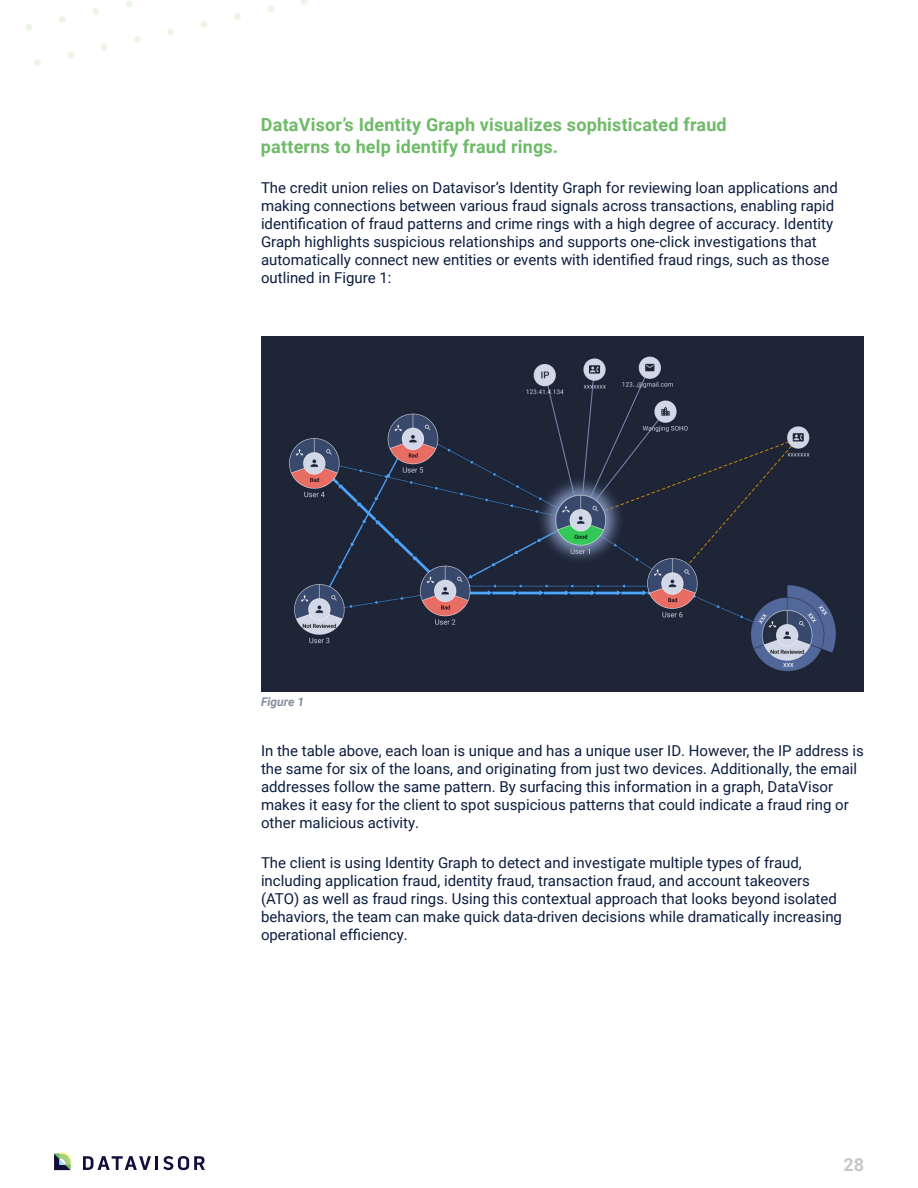
<style>
.page{position:relative;width:918px;height:1188px;background:#fff}
.page>*{position:absolute;margin:0;border:0;box-sizing:border-box;transform-origin:0 0}
.t1{font:700 18px/21.6px "Roboto";letter-spacing:.01em;color:#6fba68}
.t2{font:700 18px "Roboto";color:#c7c8ca}
.t3{font:15px/18px "Roboto";color:#0b1d3f}
.t4{font:italic 700 12px "Roboto";color:#858e9f}
</style>
<div class="page">
<svg style="left:83px;top:1156px;width:68px;height:14px"></svg>
<hr style="left:155px;top:1156px;width:3px;height:14px;background:#140d3b">
<svg style="left:163px;top:1156px;width:42px;height:14px"></svg>
<svg style="left:54px;top:1152px;width:18px;height:18px"></svg>
<svg style="left:301px;top:0;width:7px;height:5px"></svg>
<svg style="left:267px;top:5px;width:8px;height:8px"></svg>
<div style="left:234px;top:13px;width:7px;height:7px;background:#ecf5e6;border-radius:3px"></div>
<svg style="left:200px;top:20px;width:8px;height:8px"></svg>
<svg style="left:167px;top:28px;width:8px;height:8px"></svg>
<div style="left:134px;top:36px;width:7px;height:7px;background:#ecf5e6;border-radius:3px"></div>
<div style="left:100px;top:43px;width:8px;height:8px;background:#ecf5e6;border-radius:3px"></div>
<div style="left:67px;top:51px;width:8px;height:8px;background:#ecf5e6;border-radius:3px"></div>
<div style="left:34px;top:59px;width:7px;height:7px;background:#ecf5e6;border-radius:3px"></div>
<svg style="left:125px;top:0;width:8px;height:8px"></svg>
<div style="left:92px;top:8px;width:8px;height:7px;background:#ecf5e6;border-radius:3px"></div>
<div style="left:59px;top:16px;width:7px;height:7px;background:#ecf5e6;border-radius:3px"></div>
<svg style="left:25px;top:23px;width:8px;height:8px"></svg>
<img style="left:261px;top:336px;width:603px;height:356px">
<p class="t1" style="left:261px;top:113px;width:467px">DataVisor’s Identity Graph visualizes sophisticated fraud patterns to help identify fraud rings.</p>
<p class="t3" style="left:261px;top:179px;width:578px">The credit union relies on Datavisor’s Identity Graph for reviewing loan applications and making connections between various fraud signals across transactions, enabling rapid identification of fraud patterns and crime rings with a high degree of accuracy. Identity Graph highlights suspicious relationships and supports one-click investigations that automatically connect new entities or events with identified fraud rings, such as those outlined in Figure 1:</p>
<p class="t4" style="left:261px;top:693px;width:45px">Figure 1</p>
<p class="t3" style="left:261px;top:741px;width:605px">In the table above, each loan is unique and has a unique user ID. However, the IP address is the same for six of the loans, and originating from just two devices. Additionally, the email addresses follow the same pattern. By surfacing this information in a graph, DataVisor makes it easy for the client to spot suspicious patterns that could indicate a fraud ring or other malicious activity.</p>
<p class="t3" style="left:261px;top:854px;width:583px">The client is using Identity Graph to detect and investigate multiple types of fraud, including application fraud, identity fraud, transaction fraud, and account takeovers (ATO) as well as fraud rings. Using this contextual approach that looks beyond isolated behaviors, the team can make quick data-driven decisions while dramatically increasing operational efficiency.</p>
<p class="t2" style="left:843px;top:1152px;width:22px">2 8<sup>3</sup></p>
</div>
